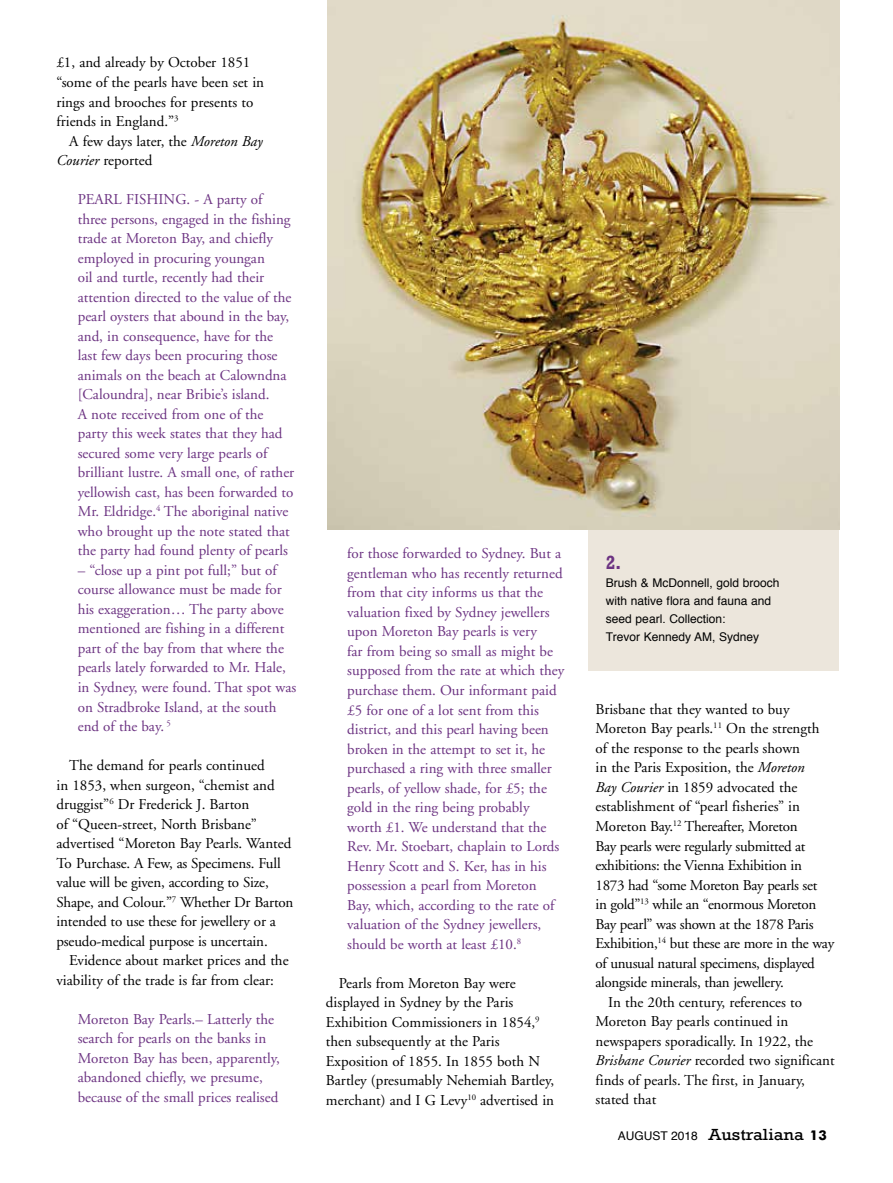
<style>
.page{position:relative;width:893px;height:1183px;background:#fff}
.page>*{position:absolute;margin:0;border:0;box-sizing:border-box;transform-origin:0 0}
.t1{font:700 19.5px "Rockwell";color:#6c3382;scale:.91 1}
.t2{font:16.5px "Rockwell";color:#000;scale:1.12 1}
.t3{font:15px/19.5px "Adobe Garamond";color:#6c3382}
.t4{font:15px/19.5px "Adobe Garamond";color:#000}
.t5{font:15px "Adobe Garamond";letter-spacing:-.02em;color:#000}
.t6{font:12px/18px "Helvetica";color:#000}
.s1{font-style:italic}
.s2{font-family:"Helvetica";font-size:12px}
.s3{font-family:"Futura BT";font-weight:700;font-size:13.5px}
</style>
<div class="page">
<div style="left:589px;top:0;width:250px;height:670px;background:#ece6dc"></div>
<img style="left:327px;top:0;width:512px;height:529px">
<p class="t4" style="left:56px;top:53px;width:209px">£1, and already by October 1851 “some of the pearls have been set in rings and brooches for presents to friends in England.”<sup>3</sup></p>
<p class="t4" style="left:56px;top:131px;width:208px;text-indent:13px">A few days later, the <span class="s1">Moreton Bay<br>Courier</span> reported</p>
<p class="t3" style="left:78px;top:190px;width:218px">PEARL FISHING. - A party of three persons, engaged in the fishing trade at Moreton Bay, and chiefly employed in procuring youngan<br>oil and turtle, recently had their attention directed to the value of the pearl oysters that abound in the bay, and, in consequence, have for the last few days been procuring those animals on the beach at Calowndna [Caloundra], near Bribie’s island.<br>A note received from one of the party this week states that they had secured some very large pearls of brilliant lustre. A small one, of rather yellowish cast, has been forwarded to Mr. Eldridge.<sup>4</sup> The aboriginal native who brought up the note stated that the party had found plenty of pearls</p>
<p class="t3" style="left:78px;top:560px;width:220px">– “close up a pint pot full;” but of course allowance must be made for his exaggeration… The party above mentioned are fishing in a different part of the bay from that where the pearls lately forwarded to Mr. Hale, in Sydney, were found. That spot was on Stradbroke Island, at the south end of the bay. <sup>5</sup></p>
<p class="t4" style="left:56px;top:755px;width:239px;text-indent:13px">The demand for pearls continued<br>in 1853, when surgeon, “chemist and druggist”<sup>6</sup> Dr Frederick J. Barton<br>of “Queen-street, North Brisbane” advertised “Moreton Bay Pearls. Wanted To Purchase. A Few, as Specimens. Full value will be given, according to Size, Shape, and Colour.”<sup>7</sup> Whether Dr Barton intended to use these for jewellery or a pseudo-medical purpose is uncertain.</p>
<p class="t4" style="left:56px;top:950px;width:234px;text-indent:13px">Evidence about market prices and the viability of the trade is far from clear:</p>
<p class="t3" style="left:78px;top:1009px;width:204px">Moreton Bay Pearls.– Latterly the search for pearls on the banks in Moreton Bay has been, apparently, abandoned chiefly, we presume, because of the small prices realised</p>
<p class="t3" style="left:347px;top:544px;width:219px">for those forwarded to Sydney. But a gentleman who has recently returned from that city informs us that the valuation fixed by Sydney jewellers upon Moreton Bay pearls is very<br>far from being so small as might be supposed from the rate at which they purchase them. Our informant paid £5 for one of a lot sent from this district, and this pearl having been broken in the attempt to set it, he purchased a ring with three smaller pearls, of yellow shade, for £5; the gold in the ring being probably worth £1. We understand that the Rev. Mr. Stoebart, chaplain to Lords Henry Scott and S. Ker, has in his possession a pearl from Moreton Bay, which, according to the rate of valuation of the Sydney jewellers, should be worth at least £10.<sup>8</sup></p>
<p class="t4" style="left:326px;top:973px;width:230px;text-indent:13px">Pearls from Moreton Bay were displayed in Sydney by the Paris Exhibition Commissioners in 1854,<sup>9 </sup>then subsequently at the Paris Exposition of 1855. In 1855 both N Bartley (presumably Nehemiah Bartley, merchant) and I G Levy<sup>10</sup> advertised in</p>
<h1 class="t1" style="left:606px;top:550px;width:19px">2.</h1>
<p class="t6" style="left:606px;top:574px;width:175px">Brush &amp; McDonnell, gold brooch with native flora and fauna and seed pearl. Collection:<br>Trevor Kennedy AM, Sydney</p>
<p class="t4" style="left:595px;top:699px;width:196px">Brisbane that they wanted to buy</p>
<p class="t4" style="left:595px;top:719px;width:226px">Moreton Bay pearls.<sup>11</sup> On the strength</p>
<p class="t4" style="left:595px;top:738px;width:206px">of the response to the pearls shown</p>
<p class="t4" style="left:595px;top:758px;width:211px">in the Paris Exposition, the <span class="s1">Moreton</span></p>
<p class="t4" style="left:595px;top:777px;width:203px"><span class="s1">Bay Courier</span> in 1859 advocated the</p>
<p class="t4" style="left:595px;top:797px;width:206px">establishment of “pearl fisheries” in</p>
<p class="t5" style="left:595px;top:818px;width:204px">Moreton Bay.<sup>12</sup> Thereafter, Moreton</p>
<p class="t5" style="left:595px;top:837px;width:212px">Bay pearls were regularly submitted at</p>
<p class="t5" style="left:595px;top:857px;width:208px">exhibitions: the Vienna Exhibition in</p>
<p class="t5" style="left:595px;top:876px;width:223px">1873 had “some Moreton Bay pearls set</p>
<p class="t5" style="left:595px;top:896px;width:222px">in gold”<sup>13</sup> while an “enormous Moreton</p>
<p class="t5" style="left:595px;top:915px;width:220px">Bay pearl” was shown at the 1878 Paris</p>
<p class="t5" style="left:595px;top:935px;width:240px">Exhibition,<sup>14</sup> but these are more in the way</p>
<p class="t5" style="left:595px;top:954px;width:221px">of unusual natural specimens, displayed</p>
<p class="t5" style="left:595px;top:974px;width:190px">alongside minerals, than jewellery.</p>
<p class="t4" style="left:608px;top:992px;width:195px">In the 20th century, references to</p>
<p class="t4" style="left:595px;top:1011px;width:194px">Moreton Bay pearls continued in</p>
<p class="t4" style="left:595px;top:1031px;width:219px">newspapers sporadically. In 1922, the</p>
<p class="t4" style="left:595px;top:1050px;width:241px"><span class="s1">Brisbane Courier</span> recorded two significant</p>
<p class="t4" style="left:595px;top:1070px;width:211px">finds of pearls. The first, in January,</p>
<p class="t4" style="left:595px;top:1089px;width:62px">stated that</p>
<p class="t2" style="left:618px;top:1124px;width:188px"><span class="s2">AUGUST 2018</span> Australiana <span class="s3">13</span></p>
</div>
